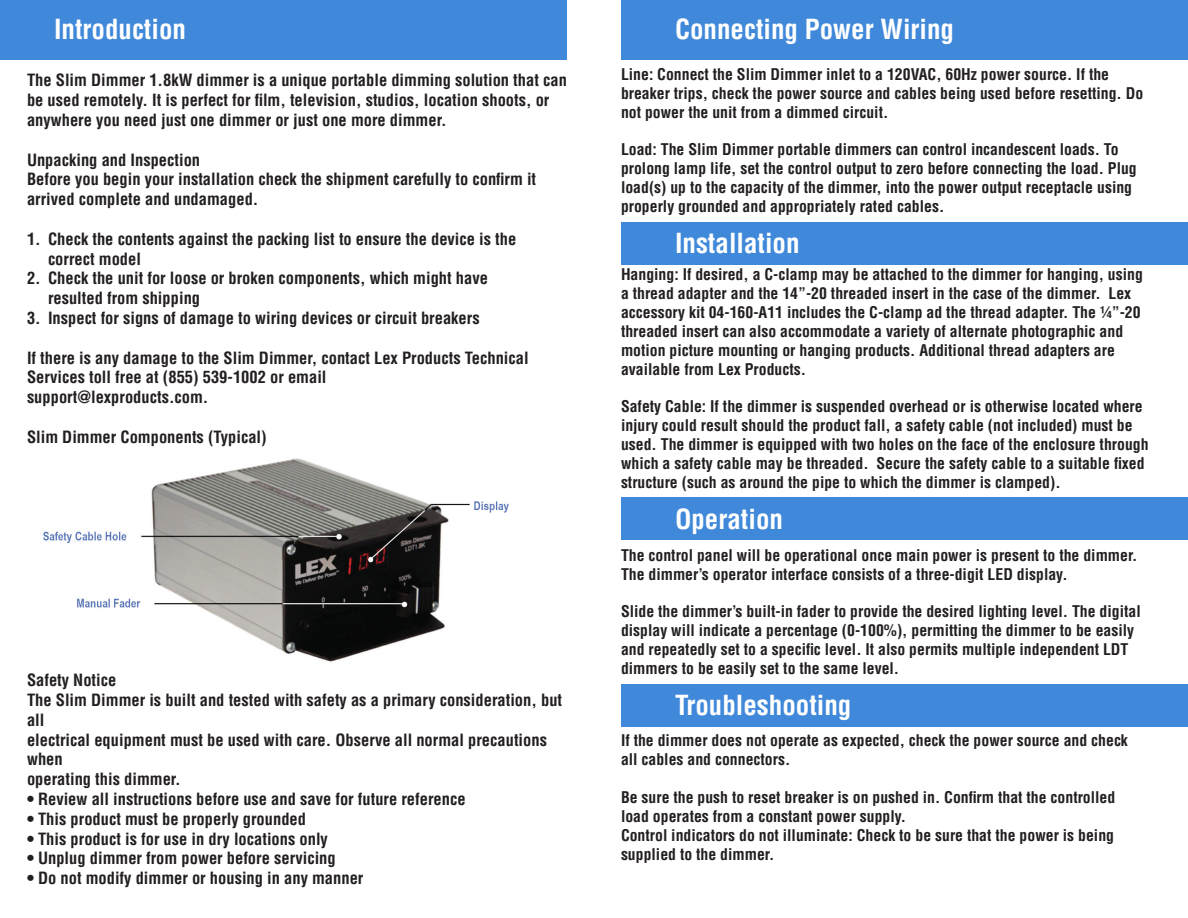
<style>
.page{position:relative;width:1188px;height:918px;background:#fff}
.page>*{position:absolute;margin:0;border:0;box-sizing:border-box;transform-origin:0 0}
.t1{font:700 condensed 27px "Helvetica LT Std";color:#fff}
.t2{font:700 condensed 16.5px/19.8px "Helvetica LT Std";color:#231f20}
.t3{font:700 condensed 15.75px/18.9px "Helvetica LT Std";color:#231f20}
</style>
<div class="page">
<div style="left:0;top:0;width:567px;height:59px;background:#3f88da"></div>
<div style="left:621px;top:0;width:567px;height:59px;background:#3f88da"></div>
<div style="left:621px;top:222px;width:567px;height:42px;background:#3f88da"></div>
<div style="left:621px;top:498px;width:567px;height:42px;background:#3f88da"></div>
<div style="left:621px;top:684px;width:567px;height:42px;background:#3f88da"></div>
<img style="left:43px;top:458px;width:466px;height:204px">
<h1 class="t1" style="left:54px;top:13px;width:134px">Introduction</h1>
<h1 class="t1" style="left:675px;top:13px;width:281px">Connecting Power Wiring</h1>
<p class="t2" style="left:27px;top:70px;width:541px">The Slim Dimmer 1.8kW dimmer is a unique portable dimming solution that can be used remotely. It is perfect for film, television, studios, location shoots, or anywhere you need just one dimmer or just one more dimmer.</p>
<p class="t2" style="left:27px;top:150px;width:511px">Unpacking and Inspection<br>Before you begin your installation check the shipment carefully to confirm it arrived complete and undamaged.</p>
<p class="t2" style="left:48px;top:229px;width:470px;text-indent:-21px">1. Check the contents against the packing list to ensure the device is the correct model</p>
<p class="t2" style="left:48px;top:268px;width:441px;text-indent:-21px">2. Check the unit for loose or broken components, which might have resulted from shipping</p>
<p class="t2" style="left:27px;top:308px;width:454px">3. Inspect for signs of damage to wiring devices or circuit breakers</p>
<p class="t2" style="left:27px;top:348px;width:503px">If there is any damage to the Slim Dimmer, contact Lex Products Technical<br>Services toll free at (855) 539-1002 or email<br>support@lexproducts.com.</p>
<p class="t2" style="left:27px;top:427px;width:241px">Slim Dimmer Components (Typical)</p>
<p class="t2" style="left:27px;top:670px;width:537px">Safety Notice<br>The Slim Dimmer is built and tested with safety as a primary consideration, but all<br>electrical equipment must be used with care. Observe all normal precautions when<br>operating this dimmer.</p>
<p class="t2" style="left:27px;top:789px;width:440px">• Review all instructions before use and save for future reference</p>
<p class="t2" style="left:27px;top:809px;width:281px">• This product must be properly grounded</p>
<p class="t2" style="left:27px;top:829px;width:302px">• This product is for use in dry locations only</p>
<p class="t2" style="left:27px;top:848px;width:310px">• Unplug dimmer from power before servicing</p>
<p class="t2" style="left:27px;top:868px;width:338px">• Do not modify dimmer or housing in any manner</p>
<p class="t3" style="left:621px;top:64px;width:524px">Line: Connect the Slim Dimmer inlet to a 120VAC, 60Hz power source. If the breaker trips, check the power source and cables being used before resetting. Do not power the unit from a dimmed circuit.</p>
<p class="t3" style="left:621px;top:140px;width:517px">Load: The Slim Dimmer portable dimmers can control incandescent loads. To prolong lamp life, set the control output to zero before connecting the load. Plug load(s) up to the capacity of the dimmer, into the power output receptacle using properly grounded and appropriately rated cables.</p>
<h1 class="t1" style="left:675px;top:226px;width:126px">Installation</h1>
<p class="t3" style="left:621px;top:265px;width:523px">Hanging: If desired, a C-clamp may be attached to the dimmer for hanging, using a thread adapter and the 14”-20 threaded insert in the case of the dimmer. Lex accessory kit 04-160-A11 includes the C-clamp ad the thread adapter. The ¼”-20 threaded insert can also accommodate a variety of alternate photographic and motion picture mounting or hanging products. Additional thread adapters are available from Lex Products.</p>
<p class="t3" style="left:621px;top:397px;width:529px">Safety Cable: If the dimmer is suspended overhead or is otherwise located where injury could result should the product fall, a safety cable (not included) must be used. The dimmer is equipped with two holes on the face of the enclosure through which a safety cable may be threaded. Secure the safety cable to a suitable fixed structure (such as around the pipe to which the dimmer is clamped).</p>
<h1 class="t1" style="left:675px;top:502px;width:109px">Operation</h1>
<p class="t3" style="left:621px;top:545px;width:518px">The control panel will be operational once main power is present to the dimmer.<br>The dimmer’s operator interface consists of a three-digit LED display.</p>
<p class="t3" style="left:621px;top:602px;width:521px">Slide the dimmer’s built-in fader to provide the desired lighting level. The digital display will indicate a percentage (0-100%), permitting the dimmer to be easily and repeatedly set to a specific level. It also permits multiple independent LDT dimmers to be easily set to the same level.</p>
<h1 class="t1" style="left:675px;top:688px;width:178px">Troubleshooting</h1>
<p class="t3" style="left:621px;top:731px;width:508px">If the dimmer does not operate as expected, check the power source and check all cables and connectors.</p>
<p class="t3" style="left:621px;top:788px;width:496px">Be sure the push to reset breaker is on pushed in. Confirm that the controlled load operates from a constant power supply.<br>Control indicators do not illuminate: Check to be sure that the power is being supplied to the dimmer.</p>
</div>
